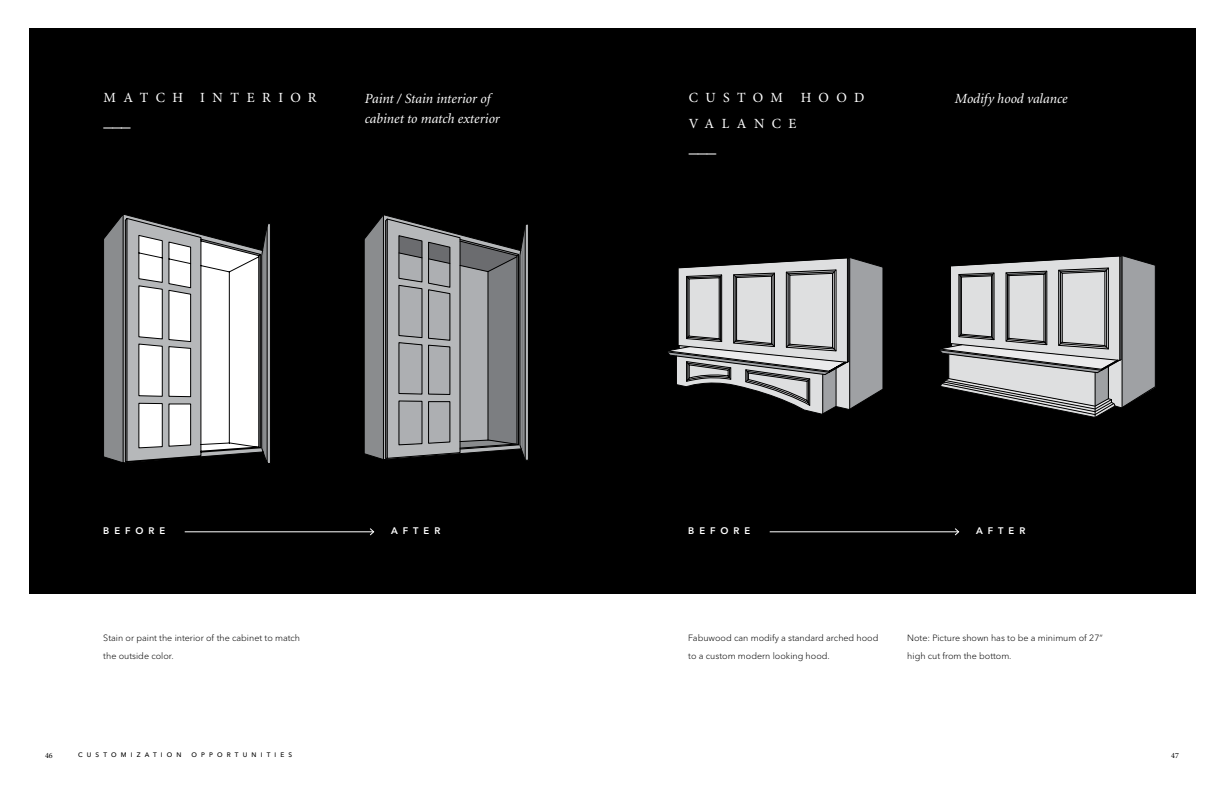
<style>
.page{position:relative;width:1224px;height:792px;background:#fff}
.page>*{position:absolute;margin:0;border:0;box-sizing:border-box;transform-origin:0 0}
.t1{font:20px "Minion Pro";color:#fff;scale:.95 1}
.t2{font:italic 14px "Minion";color:#fff}
.t3{font:14px "Minion Pro";letter-spacing:.525em;color:#fff}
.t4{font:600 9.5px "Avenir Next Cyr";letter-spacing:.52em;color:#fff}
.t5{font:300 9px/18px "Avenir Next Cyr";color:#000}
.t6{font:8px "Minion Pro";color:#000}
.t7{font:500 6.5px "Avenir Next Cyr";letter-spacing:.64em;color:#000}
</style>
<div class="page">
<div style="left:29px;top:29px;width:1166px;height:565px;background:#000"></div>
<hr style="left:770px;top:532px;width:189px;height:1px;background:#fff">
<svg style="left:954px;top:528px;width:5px;height:8px"></svg>
<hr style="left:185px;top:532px;width:189px;height:1px;background:#fff">
<svg style="left:369px;top:528px;width:5px;height:8px"></svg>
<svg style="left:364px;top:215px;width:164px;height:246px;background:#808284"></svg>
<svg style="left:668px;top:258px;width:215px;height:156px"></svg>
<svg style="left:940px;top:256px;width:216px;height:161px"></svg>
<svg style="left:104px;top:215px;width:166px;height:248px;background:#afb0b0"></svg>
<h2 class="t3" style="left:103px;top:88px;width:215px">MATCH INTERIOR</h2>
<h1 class="t1" style="left:103px;top:106px;width:30px">___</h1>
<h2 class="t2" style="left:365px;top:91px;width:127px">Paint / Stain interior of</h2>
<h2 class="t2" style="left:955px;top:91px;width:114px">Modify hood valance</h2>
<h2 class="t2" style="left:365px;top:111px;width:137px">cabinet to match exterior</h2>
<h2 class="t3" style="left:689px;top:88px;width:96px">CUSTOM</h2>
<h2 class="t3" style="left:801px;top:88px;width:65px">HOOD</h2>
<h2 class="t3" style="left:689px;top:114px;width:109px">VALANCE</h2>
<h1 class="t1" style="left:689px;top:132px;width:30px">___</h1>
<p class="t4" style="left:103px;top:525px;width:63px">BEFORE</p>
<p class="t4" style="left:391px;top:525px;width:51px">AFTER</p>
<p class="t4" style="left:688px;top:525px;width:63px">BEFORE</p>
<p class="t4" style="left:976px;top:525px;width:51px">AFTER</p>
<p class="t5" style="left:103px;top:629px;width:198px">Stain or paint the interior of the cabinet to match the outside color.</p>
<p class="t5" style="left:688px;top:629px;width:192px">Fabuwood can modify a standard arched hood to a custom modern looking hood.</p>
<p class="t5" style="left:907px;top:629px;width:197px">Note: Picture shown has to be a minimum of 27” high cut from the bottom.</p>
<p class="t6" style="left:45px;top:750px;width:9px">46</p>
<p class="t7" style="left:78px;top:751px;width:105px">CUSTOMIZATION</p>
<p class="t7" style="left:192px;top:751px;width:102px">OPPORTUNITIES</p>
<p class="t6" style="left:1171px;top:750px;width:9px">47</p>
</div>
